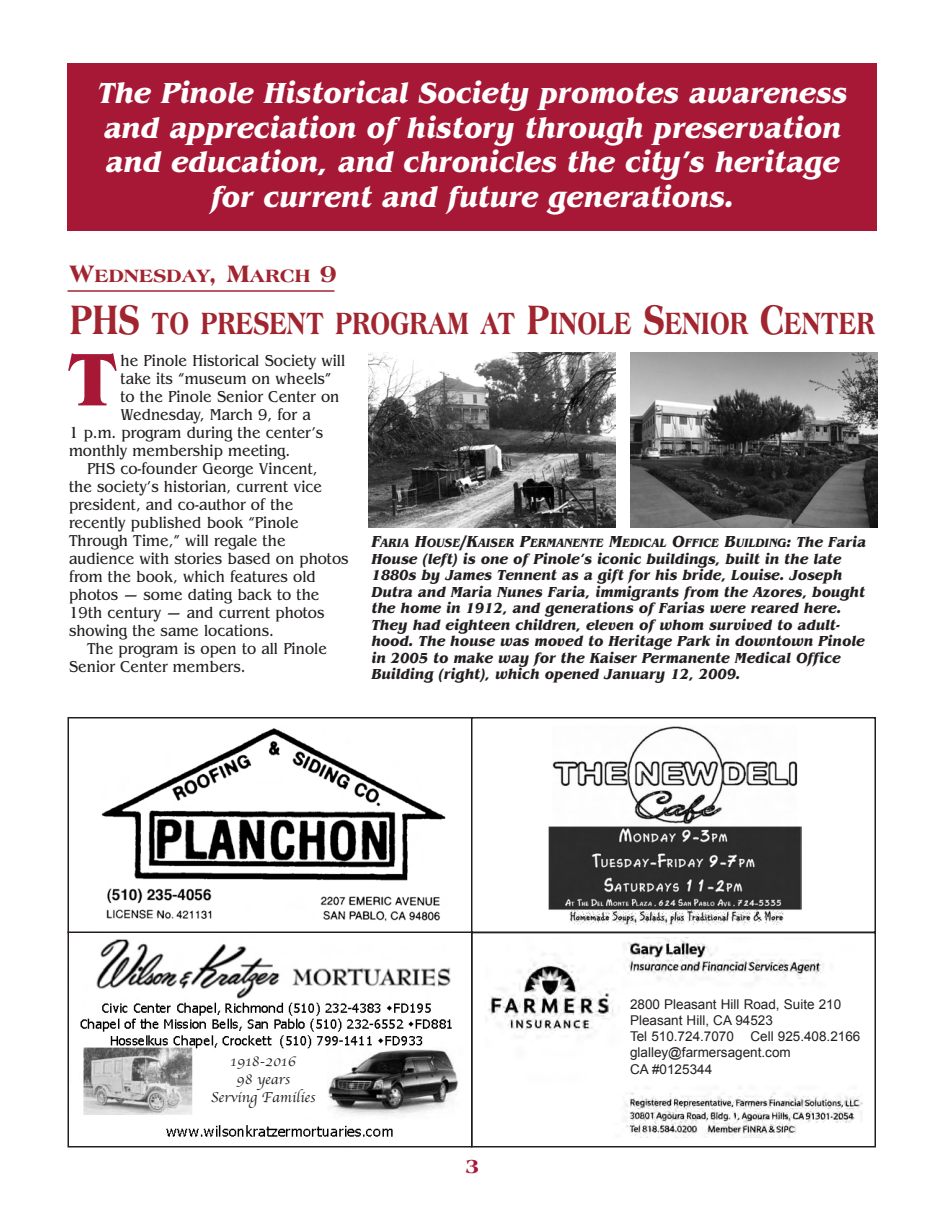
<style>
.page{position:relative;width:945px;height:1215px;background:#fff}
.page>*{position:absolute;margin:0;border:0;box-sizing:border-box;transform-origin:0 0}
.t1{font:700 78px "Benguiat";color:#a61836}
.t2{font:800 33px "Americana";color:#a1252f;scale:.71 1}
.t3{font:italic 700 30px/34.5px "Benguiat";color:#fff;text-align:center;scale:.9 1}
.t4{font:800 21px "Americana";color:#a61836}
.t5{font:800 19.2px "Americana";color:#a1252f}
.t6{font:16.5px "Benguiat";color:#231f20;scale:.9 1}
.t7{font:italic 700 15px/16.5px "Benguiat";color:#231f20;scale:.9 1}
.t8{font:15px/18px "Apple Chancery";color:#231f20;text-align:center}
.t9{font:13.5px/16.2px "Arial";color:#231f20}
.t10{font:italic 700 12.3px "Benguiat";color:#231f20;scale:.9 1}
.s1{font-size:25.5px}
.s2{font-size:44.1px}
.s3{font-size:16.5px}
.s4{font-size:15px}
</style>
<div class="page">
<img style="left:80px;top:939px;width:378px;height:198px">
<div style="left:68px;top:932px;width:404px;height:216px;border:2px solid #231f20"></div>
<div style="left:199px;top:1052px;width:128px;height:64px;background:#fff"></div>
<img style="left:488px;top:938px;width:374px;height:199px">
<div style="left:471px;top:932px;width:405px;height:216px;border:2px solid #231f20"></div>
<div style="left:68px;top:717px;width:404px;height:216px;border:2px solid #231f20"></div>
<img style="left:101px;top:728px;width:345px;height:194px">
<div style="left:471px;top:717px;width:405px;height:216px;border:2px solid #231f20"></div>
<img style="left:548px;top:726px;width:254px;height:200px">
<div style="left:628px;top:998px;width:236px;height:83px;background:#fff"></div>
<div style="left:68px;top:63px;width:810px;height:168px;background:#a61836"></div>
<hr style="left:68px;top:290px;width:266px;height:2px;background:#a1252f">
<img style="left:368px;top:352px;width:247px;height:176px">
<img style="left:630px;top:352px;width:247px;height:176px">
<h3 class="t3" style="left:98px;top:79px;width:834px">The Pinole Historical Society promotes awareness and appreciation of history through preservation and education, and chronicles the city’s heritage for current and future generations.</h3>
<p class="t5" style="left:69px;top:268px;width:269px"><span class="s1">W</span>EDNESDAY<span class="s1">, M</span>ARCH <span class="s1">9</span></p>
<h2 class="t2" style="left:70px;top:310px;width:1135px"><span class="s2">PHS</span> TO PRESENT PROGRAM AT <span class="s2">P</span>INOLE <span class="s2">S</span>ENIOR <span class="s2">C</span>ENTER</h2>
<p class="t6" style="left:121px;top:354px;width:251px">he Pinole Historical Society will</p>
<p class="t6" style="left:120px;top:372px;width:236px">take its “museum on wheels”</p>
<p class="t6" style="left:120px;top:390px;width:245px">to the Pinole Senior Center on</p>
<p class="t6" style="left:120px;top:408px;width:213px">Wednesday, March 9, for a</p>
<p class="t6" style="left:69px;top:426px;width:284px">1 p.m. program during the center’s</p>
<p class="t6" style="left:69px;top:444px;width:247px">monthly membership meeting.</p>
<p class="t6" style="left:87px;top:462px;width:258px">PHS co-founder George Vincent,</p>
<p class="t6" style="left:69px;top:480px;width:283px">the society’s historian, current vice</p>
<p class="t6" style="left:69px;top:498px;width:251px">president, and co-author of the</p>
<p class="t6" style="left:69px;top:516px;width:257px">recently published book “Pinole</p>
<p class="t6" style="left:69px;top:534px;width:242px">Through Time,” will regale the</p>
<p class="t6" style="left:69px;top:552px;width:312px">audience with stories based on photos</p>
<p class="t6" style="left:69px;top:570px;width:276px">from the book, which features old</p>
<p class="t6" style="left:69px;top:588px;width:280px">photos — some dating back to the</p>
<p class="t6" style="left:69px;top:606px;width:286px">19th century — and current photos</p>
<p class="t6" style="left:69px;top:624px;width:229px">showing the same locations.</p>
<p class="t6" style="left:87px;top:642px;width:268px">The program is open to all Pinole</p>
<p class="t6" style="left:69px;top:660px;width:198px">Senior Center members.</p>
<h1 class="t1" style="left:69px;top:351px;width:48px">T</h1>
<p class="t10" style="left:371px;top:539px;width:551px"><span class="s3">F</span>ARIA <span class="s3">H</span>OUSE<span class="s3">/K</span>AISER <span class="s3">P</span>ERMANENTE <span class="s3">M</span>EDICAL <span class="s3">O</span>FFICE <span class="s3">B</span>UILDING<span class="s4">: The Faria</span></p>
<p class="t7" style="left:371px;top:552px;width:550px">House (left) is one of Pinole’s iconic buildings, built in the late 1880s by James Tennent as a gift for his bride, Louise. Joseph Dutra and Maria Nunes Faria, immigrants from the Azores, bought the home in 1912, and generations of Farias were reared here.<br>They had eighteen children, eleven of whom survived to adult&shy;hood. The house was moved to Heritage Park in downtown Pinole in 2005 to make way for the Kaiser Permanente Medical Office Building (right), which opened January 12, 2009.</p>
<p class="t8" style="left:211px;top:1052px;width:106px">1918-2016<br>98 years<br>Serving Families</p>
<p class="t4" style="left:465px;top:1158px;width:16px">3</p>
<p class="t9" style="left:630px;top:996px;width:232px">2800 Pleasant Hill Road, Suite 210<br>Pleasant Hill, CA 94523<br>Tel 510.724.7070 Cell 925.408.2166 glalley@farmersagent.com<br>CA #0125344</p>
</div>
